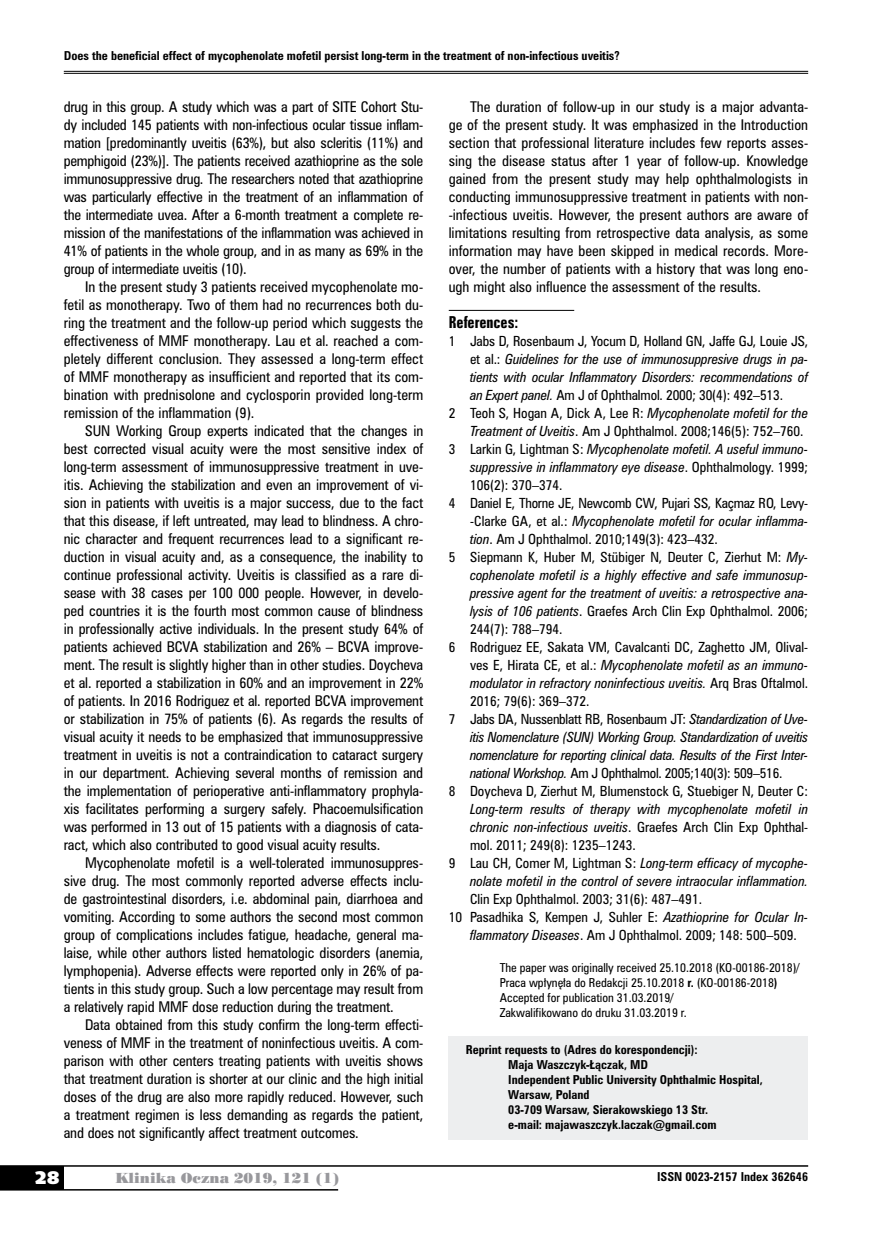
<style>
.page{position:relative;width:872px;height:1234px;background:#fff}
.page>*{position:absolute;margin:0;border:0;box-sizing:border-box;transform-origin:0 0}
.t1{font:18px "Humanst 531 U Blk PL";color:#fff}
.t2{font:15px "Zurich Bd X Cn PL";color:#000}
.t3{font:13.5px/18px "Zurich Cn PL";letter-spacing:-.01em;color:#000;text-align:justify}
.t4{font:13.5px "Poster Bodoni PL";color:#98989c}
.t5{font:italic 12.75px "Zurich Cn PL";color:#000}
.t6{font:12.75px "Zurich Cn PL";color:#000}
.t7{font:12.75px "Zurich Cn PL";letter-spacing:-.02em;color:#000}
.t8{font:italic 12.75px "Zurich Cn PL";letter-spacing:-.02em;color:#000}
.t9{font:700 11.25px/15px "Zurich Cn PL";color:#000}
.t10{font:11.25px/15px "Zurich Cn PL";color:#000}
.s1{font-style:normal}
.s2{font-style:italic}
.s3{font-weight:700}
</style>
<div class="page">
<div style="left:0;top:1165px;width:64px;height:24px;background:#000"></div>
<hr style="left:0;top:1164px;width:808px;height:2px;background:#000">
<hr style="left:0;top:1188px;width:338px;height:2px;background:#000">
<hr style="left:64px;top:71px;width:744px;height:1px;background:#000">
<hr style="left:64px;top:73px;width:744px;height:1px;background:#000">
<hr style="left:449px;top:310px;width:125px;height:1px;background:#000">
<div style="left:449px;top:1036px;width:359px;height:104px;background:#edeeef"></div>
<p class="t9" style="left:64px;top:48px;width:557px">Does the beneficial effect of mycophenolate mofetil persist long-term in the treatment of non-infectious uveitis?</p>
<p class="t3" style="left:64px;top:97px;width:361px">drug in this group. A study which was a part of SITE Cohort Stu&shy;dy included 145 patients with non-infectious ocular tissue inflam&shy;mation [predominantly uveitis (63%), but also scleritis (11%) and pemphigoid (23%)]. The patients received azathioprine as the sole immunosuppressive drug. The researchers noted that azathioprine was particularly effective in the treatment of an inflammation of the intermediate uvea. After a 6-month treatment a complete re&shy;mission of the manifestations of the inflammation was achieved in 41% of patients in the whole group, and in as many as 69% in the group of intermediate uveitis (10).</p>
<p class="t3" style="left:64px;top:277px;width:361px;text-indent:21px">In the present study 3 patients received mycophenolate mo&shy;fetil as monotherapy. Two of them had no recurrences both du&shy;ring the treatment and the follow-up period which suggests the effectiveness of MMF monotherapy. Lau et al. reached a com&shy;pletely different conclusion. They assessed a long-term effect of MMF monotherapy as insufficient and reported that its com&shy;bination with prednisolone and cyclosporin provided long-term remission of the inflammation (9).</p>
<p class="t3" style="left:64px;top:421px;width:361px;text-indent:21px">SUN Working Group experts indicated that the changes in best corrected visual acuity were the most sensitive index of long-term assessment of immunosuppressive treatment in uve&shy;itis. Achieving the stabilization and even an improvement of vi&shy;sion in patients with uveitis is a major success, due to the fact that this disease, if left untreated, may lead to blindness. A chro&shy;nic character and frequent recurrences lead to a significant re&shy;duction in visual acuity and, as a consequence, the inability to continue professional activity. Uveitis is classified as a rare di&shy;sease with 38 cases per 100 000 people. However, in develo&shy;ped countries it is the fourth most common cause of blindness in professionally active individuals. In the present study 64% of patients achieved BCVA stabilization and 26% – BCVA improve&shy;ment. The result is slightly higher than in other studies. Doycheva et al. reported a stabilization in 60% and an improvement in 22% of patients. In 2016 Rodriguez et al. reported BCVA improvement or stabilization in 75% of patients (6). As regards the results of visual acuity it needs to be emphasized that immunosuppressive treatment in uveitis is not a contraindication to cataract surgery in our department. Achieving several months of remission and the implementation of perioperative anti-inflammatory prophyla&shy;xis facilitates performing a surgery safely. Phacoemulsification was performed in 13 out of 15 patients with a diagnosis of cata&shy;ract, which also contributed to good visual acuity results.</p>
<p class="t3" style="left:64px;top:853px;width:361px;text-indent:21px">Mycophenolate mofetil is a well-tolerated immunosuppres&shy;sive drug. The most commonly reported adverse effects inclu&shy;de gastrointestinal disorders, i.e. abdominal pain, diarrhoea and vomiting. According to some authors the second most common group of complications includes fatigue, headache, general ma&shy;laise, while other authors listed hematologic disorders (anemia, lymphopenia). Adverse effects were reported only in 26% of pa&shy;tients in this study group. Such a low percentage may result from a relatively rapid MMF dose reduction during the treatment.</p>
<p class="t3" style="left:64px;top:1015px;width:361px;text-indent:21px">Data obtained from this study confirm the long-term effecti&shy;veness of MMF in the treatment of noninfectious uveitis. A com&shy;parison with other centers treating patients with uveitis shows that treatment duration is shorter at our clinic and the high initial doses of the drug are also more rapidly reduced. However, such a treatment regimen is less demanding as regards the patient, and does not significantly affect treatment outcomes.</p>
<p class="t3" style="left:449px;top:97px;width:361px;text-indent:21px">The duration of follow-up in our study is a major advanta&shy;ge of the present study. It was emphasized in the Introduction section that professional literature includes few reports asses&shy;sing the disease status after 1 year of follow-up. Knowledge gained from the present study may help ophthalmologists in conducting immunosuppressive treatment in patients with non--infectious uveitis. However, the present authors are aware of limitations resulting from retrospective data analysis, as some information may have been skipped in medical records. More&shy;over, the number of patients with a history that was long eno&shy;ugh might also influence the assessment of the results.</p>
<p class="t2" style="left:449px;top:312px;width:71px">References:</p>
<p class="t6" style="left:449px;top:332px;width:361px">1 Jabs D, Rosenbaum J, Yocum D, Holland GN, Jaffe GJ, Louie JS,</p>
<p class="t5" style="left:470px;top:350px;width:340px"><span class="s1">et al.:</span> Guidelines for the use of immunosuppresive drugs in pa-</p>
<p class="t5" style="left:470px;top:368px;width:340px">tients with ocular Inflammatory Disorders: recommendations of</p>
<p class="t6" style="left:470px;top:386px;width:314px"><span class="s2">an Expert panel.</span> Am J of Ophthalmol. 2000; 30(4): 492–513.</p>
<p class="t5" style="left:449px;top:404px;width:361px"><span class="s1">2 Teoh S, Hogan A, Dick A, Lee R:</span> Mycophenolate mofetil for the</p>
<p class="t6" style="left:470px;top:422px;width:335px"><span class="s2">Treatment of Uveitis</span>. Am J Ophthalmol. 2008;146(5): 752–760.</p>
<p class="t5" style="left:449px;top:440px;width:361px"><span class="s1">3 Larkin G, Lightman S:</span> Mycophenolate mofetil. A useful immuno-</p>
<p class="t5" style="left:470px;top:458px;width:340px">suppressive in inflammatory eye disease<span class="s1">. Ophthalmology. 1999;</span></p>
<p class="t6" style="left:470px;top:476px;width:94px">106(2): 370–374.</p>
<p class="t7" style="left:449px;top:494px;width:361px">4 Daniel E, Thorne JE, Newcomb CW, Pujari SS, Kaçmaz RO, Levy-</p>
<p class="t5" style="left:470px;top:512px;width:340px"><span class="s1">-Clarke GA, et al.:</span> Mycophenolate mofetil for ocular inflamma-</p>
<p class="t6" style="left:470px;top:530px;width:249px"><span class="s2">tion</span>. Am J Ophthalmol. 2010;149(3): 423–432.</p>
<p class="t6" style="left:449px;top:548px;width:361px">5 Siepmann K, Huber M, Stübiger N, Deuter C, Zierhut M: <span class="s2">My-</span></p>
<p class="t5" style="left:470px;top:566px;width:340px">cophenolate mofetil is a highly effective and safe immunosup-</p>
<p class="t5" style="left:470px;top:584px;width:340px">pressive agent for the treatment of uveitis: a retrospective ana-</p>
<p class="t6" style="left:470px;top:602px;width:340px"><span class="s2">lysis of 106 patients</span>. Graefes Arch Clin Exp Ophthalmol. 2006;</p>
<p class="t6" style="left:470px;top:620px;width:94px">244(7): 788–794.</p>
<p class="t6" style="left:449px;top:638px;width:360px">6 Rodriguez EE, Sakata VM, Cavalcanti DC, Zaghetto JM, Olival-</p>
<p class="t5" style="left:470px;top:656px;width:340px"><span class="s1">ves E, Hirata CE, et al.:</span> Mycophenolate mofetil as an immuno-</p>
<p class="t5" style="left:470px;top:674px;width:340px">modulator in refractory noninfectious uveitis. <span class="s1">Arq Bras Oftalmol.</span></p>
<p class="t6" style="left:470px;top:692px;width:121px">2016; 79(6): 369–372.</p>
<p class="t7" style="left:449px;top:710px;width:361px">7 Jabs DA, Nussenblatt RB, Rosenbaum JT: <span class="s2">Standardization of Uve-</span></p>
<p class="t8" style="left:470px;top:728px;width:340px">itis Nomenclature (SUN) Working Group. Standardization of uveitis</p>
<p class="t8" style="left:470px;top:746px;width:340px">nomenclature for reporting clinical data. Results of the First Inter-</p>
<p class="t7" style="left:470px;top:764px;width:314px"><span class="s2">national Workshop.</span> Am J Ophthalmol. 2005;140(3): 509–516.</p>
<p class="t6" style="left:449px;top:782px;width:361px">8 Doycheva D, Zierhut M, Blumenstock G, Stuebiger N, Deuter C:</p>
<p class="t5" style="left:470px;top:800px;width:340px">Long-term results of therapy with mycophenolate mofetil in</p>
<p class="t5" style="left:470px;top:818px;width:340px">chronic non-infectious uveitis<span class="s1">. Graefes Arch Clin Exp Ophthal-</span></p>
<p class="t6" style="left:470px;top:836px;width:167px">mol. 2011; 249(8): 1235–1243.</p>
<p class="t5" style="left:449px;top:854px;width:361px"><span class="s1">9 Lau CH, Comer M, Lightman S:</span> Long-term efficacy of mycophe-</p>
<p class="t5" style="left:470px;top:872px;width:340px">nolate mofetil in the control of severe intraocular inflammation.</p>
<p class="t6" style="left:470px;top:890px;width:233px">Clin Exp Ophthalmol. 2003; 31(6): 487–491.</p>
<p class="t6" style="left:449px;top:908px;width:361px">10 Pasadhika S, Kempen J, Suhler E: <span class="s2">Azathioprine for Ocular In-</span></p>
<p class="t6" style="left:470px;top:926px;width:328px"><span class="s2">flammatory Diseases</span>. Am J Ophthalmol. 2009; 148: 500–509.</p>
<p class="t10" style="left:500px;top:960px;width:301px">The paper was originally received 25.10.2018 (KO-00186-2018)/ Praca wpłynęła do Redakcji 25.10.2018 <span class="s3">r.</span> (KO-00186-2018<span class="s3">)<br></span>Accepted for publication 31.03.2019/<br>Zakwalifikowano do druku 31.03.2019 r.</p>
<p class="t9" style="left:508px;top:1041px;width:256px;text-indent:-43px">Reprint requests to (Adres do korespondencji):<br>Maja Waszczyk-Łączak, MD<br>Independent Public University Ophthalmic Hospital, Warsaw, Poland<br>03-709 Warsaw, Sierakowskiego 13 Str.<br>e-mail: majawaszczyk.laczak@gmail.com</p>
<h1 class="t1" style="left:35px;top:1165px;width:26px">28</h1>
<p class="t4" style="left:115px;top:1168px;width:225px">Klinika Oczna 2019, 121 (1)</p>
<p class="t9" style="left:657px;top:1168px;width:152px">ISSN 0023-2157 Index 362646</p>
</div>
